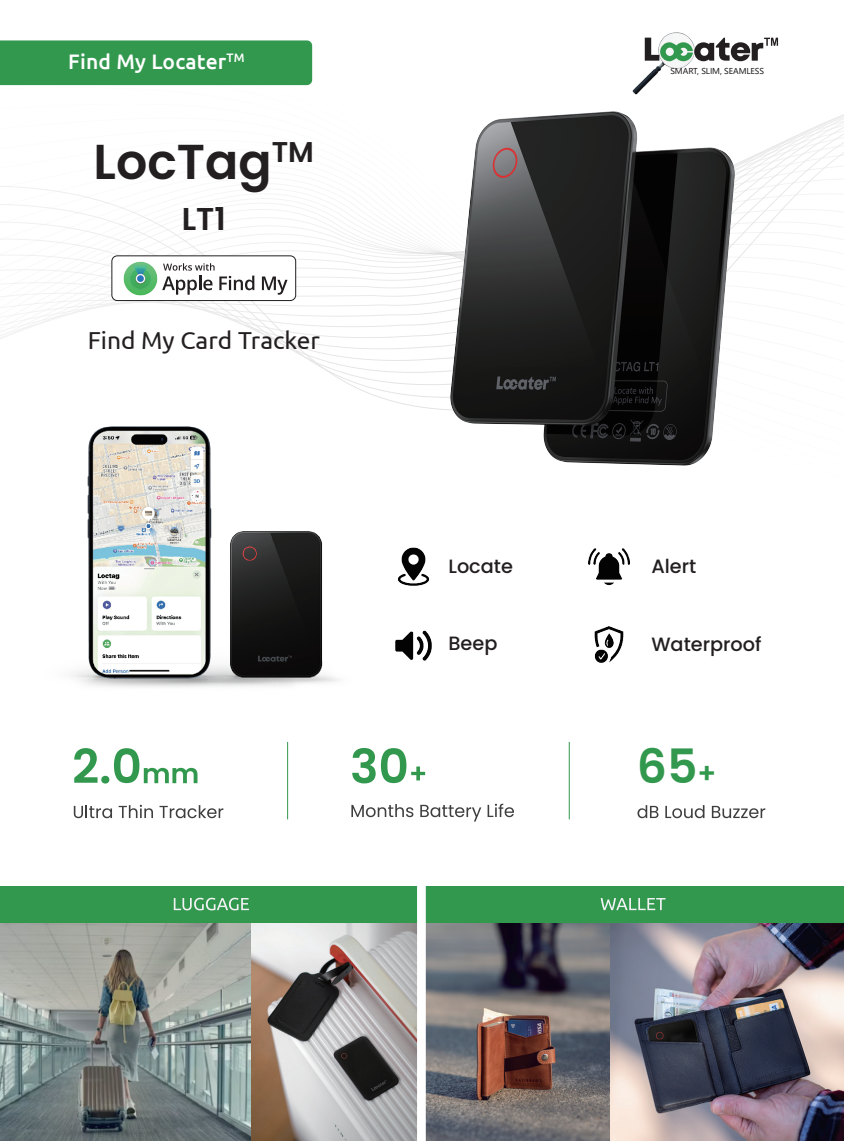
<style>
.page{position:relative;width:844px;height:1141px;background:#fff}
.page>*{position:absolute;margin:0;border:0;box-sizing:border-box;transform-origin:0 0}
.t1{font:600 49px "Poppins";color:#231f20}
.t2{font:600 47.25px "Poppins";color:#32984e}
.t3{font:600 31.5px "Poppins";color:#231f20}
.t4{font:24.5px "Ubuntu";color:#231f20}
.t5{font:500 21px "Ubuntu";letter-spacing:.01em;color:#fff}
.t6{font:500 19.25px "Poppins";color:#231f20}
.t7{font:8.05px "Microsoft Ya Hei";letter-spacing:-.01em;color:#231f20}
.s1{font-size:28px}
</style>
<div class="page">
<svg style="left:0;top:37px;width:843px;height:429px"></svg>
<div style="left:0;top:40px;width:312px;height:45px;background:#32984e"></div>
<div style="left:0;top:886px;width:422px;height:37px;background:#32984e"></div>
<svg style="left:174px;top:898px;width:75px;height:12px"></svg>
<div style="left:422px;top:886px;width:421px;height:37px;background:#32984e"></div>
<svg style="left:600px;top:898px;width:65px;height:12px"></svg>
<img style="left:609px;top:923px;width:234px;height:218px">
<img style="left:425px;top:923px;width:184px;height:218px">
<svg style="left:74px;top:805px;width:38px;height:13px"></svg>
<svg style="left:119px;top:805px;width:34px;height:13px"></svg>
<svg style="left:159px;top:805px;width:64px;height:13px"></svg>
<svg style="left:352px;top:748px;width:23px;height:35px"></svg>
<svg style="left:381px;top:748px;width:44px;height:35px"></svg>
<svg style="left:351px;top:804px;width:62px;height:13px"></svg>
<svg style="left:420px;top:805px;width:61px;height:17px"></svg>
<svg style="left:487px;top:804px;width:27px;height:13px"></svg>
<svg style="left:637px;top:805px;width:21px;height:13px"></svg>
<svg style="left:665px;top:805px;width:39px;height:13px"></svg>
<svg style="left:711px;top:806px;width:54px;height:12px"></svg>
<hr style="left:287px;top:742px;width:1px;height:77px;background:#32984e">
<hr style="left:568px;top:742px;width:1px;height:77px;background:#32984e">
<img style="left:451px;top:111px;width:283px;height:354px">
<svg style="left:74px;top:748px;width:123px;height:36px"></svg>
<img style="left:629px;top:32px;width:69px;height:87px">
<svg style="left:644px;top:38px;width:133px;height:23px"></svg>
<img style="left:397px;top:547px;width:33px;height:39px">
<img style="left:588px;top:548px;width:41px;height:38px">
<img style="left:395px;top:630px;width:37px;height:31px">
<img style="left:594px;top:626px;width:30px;height:37px">
<img style="left:41px;top:387px;width:321px;height:300px">
<img style="left:176px;top:504px;width:186px;height:183px">
<img style="left:0;top:923px;width:251px;height:218px">
<img style="left:251px;top:923px;width:166px;height:218px">
<div style="left:417px;top:885px;width:8px;height:256px;background:#fff"></div>
<div style="left:112px;top:256px;width:183px;height:45px;background:#fff;border-radius:5px"></div>
<div style="left:112px;top:256px;width:184px;height:45px;border:1px solid #231f20;border-radius:5px"></div>
<img style="left:123px;top:261px;width:35px;height:35px">
<svg style="left:162px;top:263px;width:92px;height:32px"></svg>
<svg style="left:262px;top:276px;width:25px;height:19px"></svg>
<p class="t5" style="left:68px;top:48px;width:178px">Find My Locater<sup>TM</sup></p>
<h1 class="t1" style="left:94px;top:133px;width:222px">LocTag<sup>TM</sup></h1>
<h3 class="t3" style="left:182px;top:200px;width:46px">LT1</h3>
<p class="t4" style="left:88px;top:325px;width:234px">Find My Card Tracker</p>
<p class="t7" style="left:670px;top:66px;width:95px">SMART, SLIM, SEAMLESS</p>
<p class="t6" style="left:448px;top:555px;width:66px">Locate</p>
<p class="t6" style="left:448px;top:632px;width:50px">Beep</p>
<p class="t6" style="left:651px;top:555px;width:46px">Alert</p>
<p class="t6" style="left:651px;top:633px;width:112px">Waterproof</p>
<h2 class="t2" style="left:636px;top:739px;width:81px">65<span class="s1">+</span></h2>
</div>
